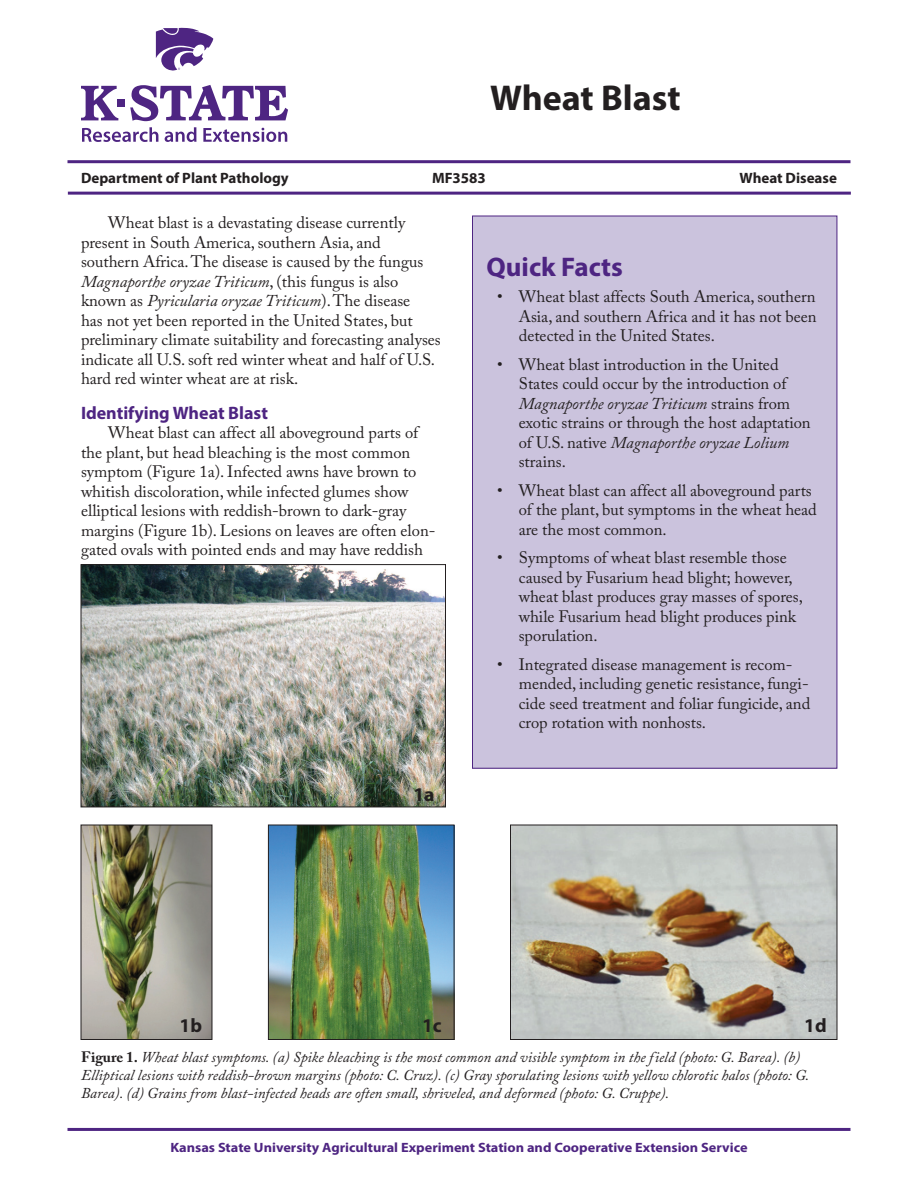
<style>
.page{position:relative;width:918px;height:1188px;background:#fff}
.page>*{position:absolute;margin:0;border:0;box-sizing:border-box;transform-origin:0 0}
.Headline{font:700 36px "Myriad Pro";color:#231f20}
.Quick_Facts_header{font:700 27px "Myriad Pro";color:#4e2582}
.t1{font:700 19.5px "Myriad Pro";color:#231f20}
.Subhead_3{font:700 18px "Myriad Pro";color:#4e2582}
.Body_text{font:16.5px/19.5px "Adobe Caslon Pro";color:#231f20}
.t2{font:italic 15px/18px "Adobe Caslon Pro";color:#231f20}
.Dept_MF_Topic{font:700 15px "Myriad Pro";color:#231f20}
.t3{font:700 13.5px "Myriad Pro";color:#4e2582;scale:1.06 1}
.s1{font-style:italic}
.s2{font-weight:700;font-style:normal}
</style>
<div class="page">
<div style="left:117px;top:99px;width:7px;height:8px;background:#4e2582"></div>
<svg style="left:81px;top:86px;width:37px;height:34px"></svg>
<svg style="left:130px;top:85px;width:158px;height:36px"></svg>
<svg style="left:82px;top:127px;width:76px;height:15px"></svg>
<svg style="left:165px;top:127px;width:31px;height:15px"></svg>
<svg style="left:203px;top:128px;width:84px;height:14px"></svg>
<svg style="left:156px;top:28px;width:57px;height:43px"></svg>
<hr style="left:68px;top:160px;width:782px;height:3px;background:#4e2582">
<hr style="left:68px;top:192px;width:783px;height:3px;background:#4e2582">
<hr style="left:68px;top:1128px;width:782px;height:3px;background:#4e2582">
<div style="left:472px;top:216px;width:365px;height:552px;background:#cbc3dd"></div>
<img style="left:83px;top:566px;width:361px;height:239px">
<div style="left:81px;top:564px;width:365px;height:243px;border:1px solid #231f20"></div>
<img style="left:83px;top:827px;width:127px;height:211px">
<div style="left:81px;top:825px;width:131px;height:215px;border:1px solid #231f20"></div>
<img style="left:270px;top:827px;width:182px;height:211px">
<div style="left:268px;top:825px;width:186px;height:215px;border:1px solid #231f20"></div>
<img style="left:512px;top:827px;width:323px;height:211px">
<div style="left:510px;top:825px;width:327px;height:215px;border:1px solid #231f20"></div>
<p class="Headline" style="left:490px;top:74px;width:192px">Wheat Blast</p>
<p class="Dept_MF_Topic" style="left:81px;top:168px;width:209px">Department of Plant Pathology</p>
<p class="Dept_MF_Topic" style="left:432px;top:168px;width:55px">MF3583</p>
<p class="Dept_MF_Topic" style="left:740px;top:168px;width:99px">Wheat Disease</p>
<p class="Body_text" style="left:81px;top:213px;width:361px;text-indent:27px">Wheat blast is a devastating disease currently present in South America, southern Asia, and southern Africa. The disease is caused by the fungus <span class="s1">Magnaporthe oryzae Triticum</span>, (this fungus is also known as <span class="s1">Pyricularia oryzae Triticum</span>). The disease<br>has not yet been reported in the United States, but preliminary climate suitability and forecasting analyses indicate all U.S. soft red winter wheat and half of U.S. hard red winter wheat are at risk.</p>
<p class="Subhead_3" style="left:81px;top:401px;width:189px">Identifying Wheat Blast</p>
<p class="Body_text" style="left:81px;top:423px;width:356px;text-indent:27px">Wheat blast can affect all aboveground parts of the plant, but head bleaching is the most common symptom (Figure 1a). Infected awns have brown to whitish discoloration, while infected glumes show elliptical lesions with reddish-brown to dark-gray margins (Figure 1b). Lesions on leaves are often elon&shy;gated ovals with pointed ends and may have reddish</p>
<p class="t1" style="left:413px;top:781px;width:23px">1a</p>
<p class="Quick_Facts_header" style="left:486px;top:249px;width:138px">Quick Facts</p>
<p class="Body_text" style="left:519px;top:287px;width:299px;text-align:justify;text-indent:-22px">• Wheat blast affects South America, southern Asia, and southern Africa and it has not been detected in the United States.</p>
<p class="Body_text" style="left:519px;top:354px;width:293px;text-indent:-22px">• Wheat blast introduction in the United States could occur by the introduction of <span class="s1">Magnaporthe oryzae Triticum</span> strains from exotic strains or through the host adaptation of U.S. native <span class="s1">Magnaporthe oryzae Lolium </span>strains.</p>
<p class="Body_text" style="left:519px;top:480px;width:300px;text-indent:-22px">• Wheat blast can affect all aboveground parts of the plant, but symptoms in the wheat head are the most common.</p>
<p class="Body_text" style="left:519px;top:548px;width:286px;text-indent:-22px">• Symptoms of wheat blast resemble those caused by Fusarium head blight; however, wheat blast produces gray masses of spores, while Fusarium head blight produces pink sporulation.</p>
<p class="Body_text" style="left:519px;top:654px;width:293px;text-indent:-22px">• Integrated disease management is recom&shy;mended, including genetic resistance, fungi&shy;cide seed treatment and foliar fungicide, and crop rotation with nonhosts.</p>
<p class="t1" style="left:180px;top:1012px;width:24px">1b</p>
<p class="t1" style="left:422px;top:1012px;width:21px">1c</p>
<p class="t1" style="left:804px;top:1012px;width:24px">1d</p>
<p class="t2" style="left:81px;top:1048px;width:730px"><span class="s2">Figure 1.</span> Wheat blast symptoms. (a) Spike bleaching is the most common and visible symptom in the field (photo: G. Barea). (b)<br>Elliptical lesions with reddish-brown margins (photo: C. Cruz). (c) Gray sporulating lesions with yellow chlorotic halos (photo: G.<br>Barea). (d) Grains from blast-infected heads are often small, shriveled, and deformed (photo: G. Cruppe).</p>
<p class="t3" style="left:170px;top:1139px;width:546px">Kansas State University Agricultural Experiment Station and Cooperative Extension Service</p>
</div>
